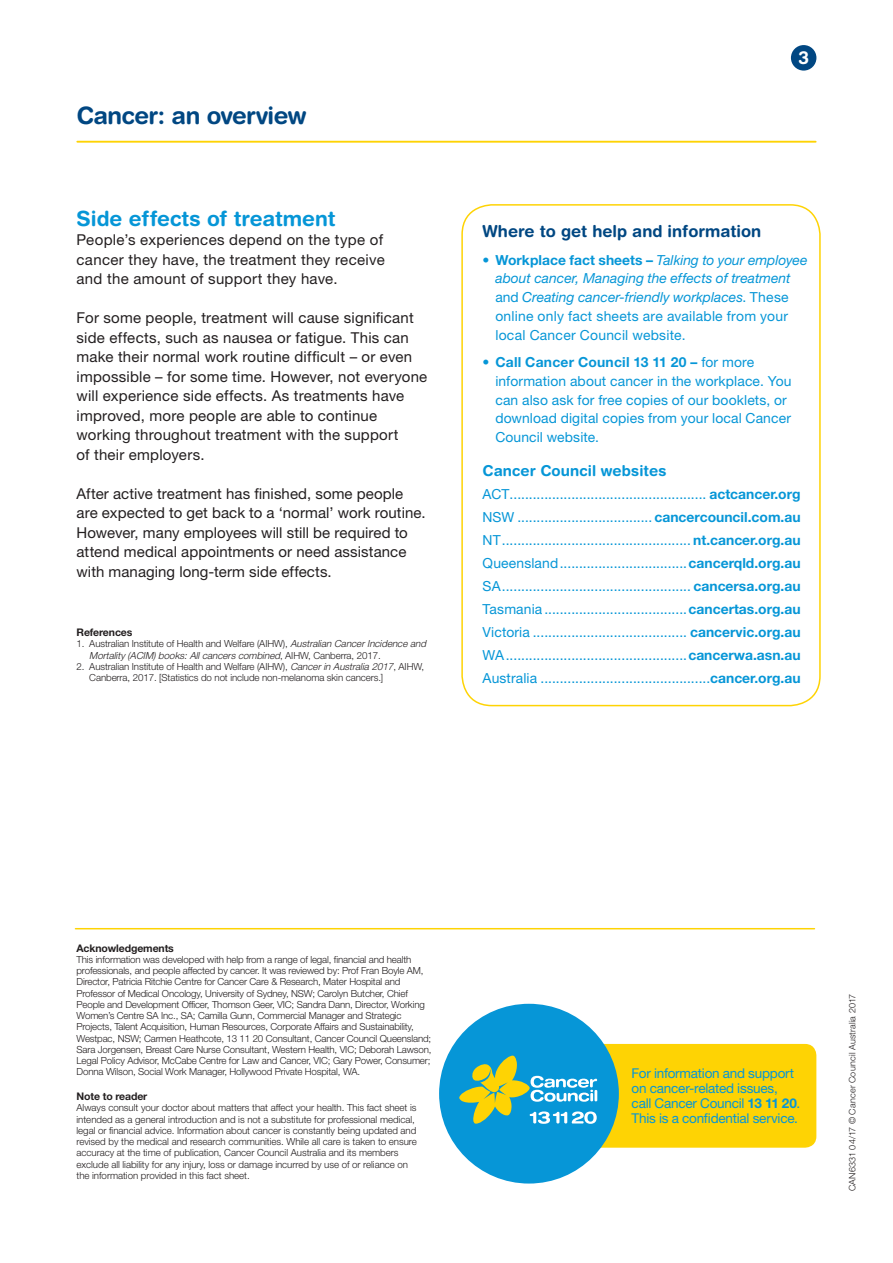
<style>
.page{position:relative;width:893px;height:1263px;background:#fff}
.page>*{position:absolute;margin:0;border:0;box-sizing:border-box;transform-origin:0 0}
.t1{font:700 24px "Helvetica Rounded LT Std";letter-spacing:-.02em;color:#014782}
.B_Head{font:700 21px "Helvetica Rounded LT Std";color:#0696d7}
.t2{font:700 18px "Helvetica Rounded LT Std";color:#fff}
.Box_Head{font:700 16.5px "Helvetica Rounded LT Std";color:#014782}
.Body_Copy{font:15px/19.5px "Helvetica Neue LT Std";letter-spacing:.01em;color:#231f20}
.Table_B_Head{font:700 15px "Helvetica Rounded LT Std";letter-spacing:.01em;color:#0696d7}
.Box_Copy_Blue{font:13.8px/18.8px "Helvetica Neue LT Std";letter-spacing:.01em;color:#0696d7}
.t3{font:italic 13.8px/18.8px "Helvetica Neue LT Std";color:#0696d7}
._13_11_20_box_copy{font:13.5px/15px "Helvetica Neue LT Std";letter-spacing:-.015em;color:#0696d7}
.Acknowledgements_co{font:700 10.5px "Helvetica Neue LT Std";letter-spacing:-.01em;color:#231f20}
.Acknowledgements_co-2{font:300 9.75px/11.2px "Helvetica Neue LT Std";letter-spacing:-.015em;color:#231f20}
.Acknowledgements_co-3{font:italic 300 9.75px/11.2px "Helvetica Neue LT Std";color:#231f20}
.t4{font:300 9px "Helvetica Neue LT Std";letter-spacing:.02em;color:#231f20}
.s1{font-style:normal}
.s2{font-style:italic}
.s3{font-weight:700;font-style:normal}
.s4{font-weight:700}
</style>
<div class="page">
<hr style="left:77px;top:141px;width:739px;height:2px;background:#fed304">
<div style="left:791px;top:45px;width:25px;height:26px;background:#014782;border-radius:50%"></div>
<hr style="left:75px;top:928px;width:739px;height:1px;background:#fed304">
<div style="left:470px;top:1044px;width:346px;height:104px;background:#fed304;border-radius:11px"></div>
<div style="left:439px;top:1004px;width:180px;height:179px;background:#0696d7;border-radius:50%"></div>
<svg style="left:459px;top:1055px;width:138px;height:69px"></svg>
<div style="left:461px;top:204px;width:360px;height:502px;border:2px solid #fed304;border-radius:30px"></div>
<h1 class="t1" style="left:77px;top:101px;width:231px">Cancer: an overview</h1>
<p class="B_Head" style="left:77px;top:206px;width:261px">Side effects of treatment</p>
<p class="Body_Copy" style="left:77px;top:230px;width:310px;text-align:justify">People’s experiences depend on the type of cancer they have, the treatment they receive and the amount of support they have.</p>
<p class="Body_Copy" style="left:77px;top:308px;width:352px">For some people, treatment will cause significant side effects, such as nausea or fatigue. This can make their normal work routine difficult – or even impossible – for some time. However, not everyone will experience side effects. As treatments have improved, more people are able to continue working throughout treatment with the support<br>of their employers.</p>
<p class="Body_Copy" style="left:77px;top:484px;width:351px">After active treatment has finished, some people are expected to get back to a ‘normal’ work routine.<br>However, many employees will still be required to attend medical appointments or need assistance with managing long-term side effects.</p>
<p class="Acknowledgements_co" style="left:77px;top:626px;width:57px">References</p>
<p class="Acknowledgements_co-3" style="left:89px;top:638px;width:341px;text-indent:-13px"><span class="s1">1. Australian Institute of Health and Welfare (AIHW),</span> Australian CancerIncidence and<br>Mortality (ACIM) books:Allcancers combined<span class="s1">, A I H W , C a n b e r r a , 2 0 1 7 .</span></p>
<p class="Acknowledgements_co-2" style="left:89px;top:661px;width:336px;text-indent:-13px">2. Australian Institute of Health and Welfare (AIHW), <span class="s2">Cancerin Australia 2017</span>, AIHW,<br>Canberra, 2017. [Statistics do not include non-melanoma skin cancers.]</p>
<h3 class="t2" style="left:798px;top:47px;width:12px">3</h3>
<p class="Box_Head" style="left:483px;top:222px;width:280px">Where to get help and information</p>
<p class="t3" style="left:495px;top:250px;width:314px;text-indent:-13px"><span class="s1">•</span> <span class="s3">Workplace fact sheets –</span> Talking to your employee about cancer, Managing the effects of treatment <span class="s1">and</span> Creating cancer-friendly workplaces<span class="s1">. These online only fact sheets are available from your local Cancer Council website.</span></p>
<p class="Box_Copy_Blue" style="left:495px;top:352px;width:298px;text-indent:-13px">• <span class="s4">Call Cancer Council 13 11 20 –</span> for more information about cancer in the workplace. You can also ask for free copies of our booklets, or download digital copies from your local Cancer Council website.</p>
<p class="Table_B_Head" style="left:483px;top:462px;width:185px">Cancer Council websites</p>
<p class="Box_Copy_Blue" style="left:483px;top:485px;width:320px">ACT................................................... <span class="s4">actcancer.org</span></p>
<p class="Box_Copy_Blue" style="left:483px;top:508px;width:320px">NSW ................................... <span class="s4">cancercouncil.com.au</span></p>
<p class="Box_Copy_Blue" style="left:483px;top:531px;width:320px">NT................................................. <span class="s4">nt.cancer.org.au</span></p>
<p class="Box_Copy_Blue" style="left:483px;top:554px;width:320px">Queensland.................................<span class="s4">cancerqld.org.au</span></p>
<p class="Box_Copy_Blue" style="left:483px;top:577px;width:320px">SA................................................. <span class="s4">cancersa.org.au</span></p>
<p class="Box_Copy_Blue" style="left:483px;top:600px;width:320px">Tasmania .....................................<span class="s4">cancertas.org.au</span></p>
<p class="Box_Copy_Blue" style="left:483px;top:623px;width:320px">Victoria ........................................ <span class="s4">cancervic.org.au</span></p>
<p class="Box_Copy_Blue" style="left:483px;top:646px;width:320px">WA...............................................<span class="s4">cancerwa.asn.au</span></p>
<p class="Box_Copy_Blue" style="left:483px;top:669px;width:320px">Australia ............................................<span class="s4">cancer.org.au</span></p>
<p class="Acknowledgements_co" style="left:77px;top:941px;width:99px">Acknowledgements</p>
<p class="Acknowledgements_co-2" style="left:77px;top:953px;width:356px">This information was developed with help from a range of legal, financial and health professionals, and people affected by cancer. It was reviewed by: Prof Fran Boyle AM, Director, Patricia Ritchie Centre for Cancer Care &amp; Research, Mater Hospital and Professor of Medical Oncology, University of Sydney, NSW; Carolyn Butcher, Chief People and Development Officer, Thomson Geer, VIC; Sandra Dann, Director, Working Women’s Centre SA Inc., SA; Camilla Gunn, Commercial Manager and Strategic Projects, Talent Acquisition, Human Resources, Corporate Affairs and Sustainability, Westpac, NSW; Carmen Heathcote, 13 11 20 Consultant, Cancer Council Queensland; Sara Jorgensen, Breast Care Nurse Consultant, Western Health, VIC; Deborah Lawson, Legal Policy Advisor, McCabe Centre for Law and Cancer, VIC; Gary Power, Consumer; Donna Wilson, Social Work Manager, Hollywood Private Hospital, WA.</p>
<p class="Acknowledgements_co" style="left:77px;top:1090px;width:72px">Note to reader</p>
<p class="Acknowledgements_co-2" style="left:77px;top:1102px;width:342px">Always consult your doctor about matters that affect your health. This fact sheet is intended as a general introduction and is not a substitute for professional medical, legal or financial advice. Information about cancer is constantly being updated and revised by the medical and research communities. While all care is taken to ensure accuracy at the time of publication, Cancer Council Australia and its members exclude all liability for any injury, loss or damage incurred by use of or reliance on the information provided in this fact sheet.</p>
<p class="_13_11_20_box_copy" style="left:632px;top:1066px;width:170px">For information and support on cancer-related issues, call Cancer Council <span class="s4">13 11 20</span>.<br>This is a confidential service.</p>
<p class="t4" style="left:847px;top:1191px;width:199px;rotate:-90deg">CAN6331 04/17 © Cancer Council Australia 2017</p>
</div>
